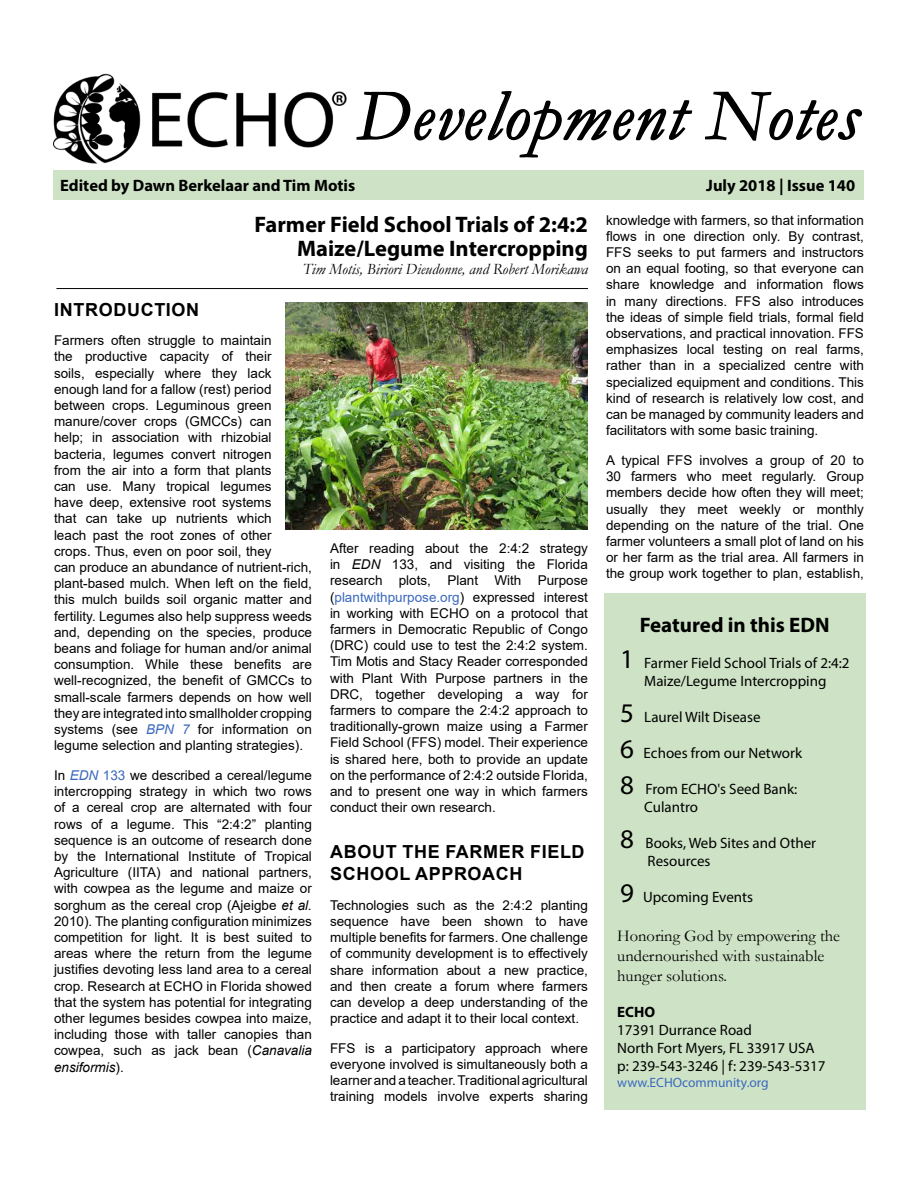
<style>
.page{position:relative;width:918px;height:1188px;background:#fff}
.page>*{position:absolute;margin:0;border:0;box-sizing:border-box;transform-origin:0 0}
.t1{font:italic 72px "Garamond";letter-spacing:.02em;color:#000}
.First_Article_Title{font:700 22.5px/24px "Myriad Pro";color:#000;text-align:right}
.t2{font:700 21px "Myriad Pro";color:#000}
.Heading_3{font:700 18px/21.6px "Arial";letter-spacing:.035em;color:#000}
.t3{font:16.5px/19.8px "Garamond";color:#000}
.t4{font:700 16.5px "Myriad Pro";color:#000}
.First_Article_Title-2{font:italic 15.75px "Garamond";color:#000}
.article_titles_under{font:15px/18px "Myriad Pro";color:#000;text-align:center}
.t5{font:700 15px "Myriad Pro";color:#000}
.Body_Text_1{font:13.5px/16.2px "Arial";color:#000;text-align:justify}
.t6{font:13.5px "Myriad Pro";color:#3a68be}
.s1{font-style:italic;color:#3a68be}
.s2{color:#3a68be}
.s3{font-style:italic}
.s4{font-size:27px}
</style>
<div class="page">
<img style="left:53px;top:73px;width:294px;height:91px">
<svg style="left:356px;top:91px;width:337px;height:67px"></svg>
<svg style="left:705px;top:91px;width:157px;height:50px"></svg>
<hr style="left:56px;top:288px;width:532px;height:1px;background:#000">
<div style="left:53px;top:170px;width:811px;height:30px;background:#cee3c6"></div>
<div style="left:604px;top:593px;width:262px;height:517px;background:#cee3c6"></div>
<img style="left:285px;top:302px;width:303px;height:228px">
<p class="t1" style="left:356px;top:67px;width:504px">Development Notes</p>
<p class="t4" style="left:60px;top:175px;width:297px">Edited by Dawn Berkelaar and Tim Motis</p>
<p class="t4" style="left:706px;top:175px;width:150px">July 2018 | Issue 140</p>
<p class="First_Article_Title" style="left:255px;top:211px;width:335px">Farmer Field School Trials of 2:4:2<br>Maize/Legume Intercropping</p>
<p class="First_Article_Title-2" style="left:303px;top:259px;width:287px">Tim Motis, Biriori Dieudonne, and Robert Morikawa</p>
<p class="Heading_3" style="left:54px;top:299px;width:146px">INTRODUCTION</p>
<p class="Body_Text_1" style="left:54px;top:332px;width:259px;text-align:left">Farmers often struggle to maintain<br>the productive capacity of their<br>soils, especially where they lack enough land for a fallow (rest) period between crops. Leguminous green manure/cover crops (GMCCs) can<br>help; in association with rhizobial bacteria, legumes convert nitrogen<br>from the air into a form that plants<br>can use. Many tropical legumes<br>have deep, extensive root systems<br>that can take up nutrients which<br>leach past the root zones of other<br>crops. Thus, even on poor soil, they<br>can produce an abundance of nutrient-rich, plant-based mulch. When left on the field, this mulch builds soil organic matter and fertility. Legumes also help suppress weeds and, depending on the species, produce beans and foliage for human and/or animal consumption. While these benefits are well-recognized, the benefit of GMCCs to small-scale farmers depends on how well they are integrated into smallholder cropping systems (see <span class="s1">BPN 7</span> for information on legume selection and planting strategies).</p>
<p class="Body_Text_1" style="left:54px;top:767px;width:260px">In <span class="s1">EDN</span> <span class="s2">133</span> we described a cereal/legume intercropping strategy in which two rows of a cereal crop are alternated with four rows of a legume. This “2:4:2” planting sequence is an outcome of research done by the International Institute of Tropical Agriculture (IITA) and national partners, with cowpea as the legume and maize or sorghum as the cereal crop (Ajeigbe <span class="s3">et al.<br></span>2010). The planting configuration minimizes competition for light. It is best suited to areas where the return from the legume justifies devoting less land area to a cereal crop. Research at ECHO in Florida showed that the system has potential for integrating other legumes besides cowpea into maize, including those with taller canopies than cowpea, such as jack bean (<span class="s3">Canavalia ensiformis</span>).</p>
<p class="Body_Text_1" style="left:330px;top:540px;width:260px">After reading about the 2:4:2 strategy in <span class="s3">EDN</span> 133, and visiting the Florida research plots, Plant With Purpose (<span class="s2">plantwithpurpose.org</span>) expressed interest in working with ECHO on a protocol that farmers in Democratic Republic of Congo (DRC) could use to test the 2:4:2 system.<br>Tim Motis and Stacy Reader corresponded with Plant With Purpose partners in the DRC, together developing a way for farmers to compare the 2:4:2 approach to traditionally-grown maize using a Farmer Field School (FFS) model. Their experience is shared here, both to provide an update on the performance of 2:4:2 outside Florida, and to present one way in which farmers conduct their own research.</p>
<p class="Heading_3" style="left:330px;top:842px;width:256px">ABOUT THE FARMER FIELD<br>SCHOOL APPROACH</p>
<p class="Body_Text_1" style="left:330px;top:897px;width:259px">Technologies such as the 2:4:2 planting sequence have been shown to have multiple benefits for farmers. One challenge of community development is to effectively share information about a new practice, and then create a forum where farmers can develop a deep understanding of the practice and adapt it to their local context.</p>
<p class="Body_Text_1" style="left:330px;top:1040px;width:259px">FFS is a participatory approach where everyone involved is simultaneously both a learner and a teacher. Traditional agricultural training models involve experts sharing</p>
<p class="Body_Text_1" style="left:606px;top:212px;width:260px">knowledge with farmers, so that information flows in one direction only. By contrast, FFS seeks to put farmers and instructors on an equal footing, so that everyone can share knowledge and information flows in many directions. FFS also introduces the ideas of simple field trials, formal field observations, and practical innovation. FFS emphasizes local testing on real farms, rather than in a specialized centre with specialized equipment and conditions. This kind of research is relatively low cost, and can be managed by community leaders and facilitators with some basic training.</p>
<p class="Body_Text_1" style="left:606px;top:452px;width:260px">A typical FFS involves a group of 20 to 30 farmers who meet regularly. Group members decide how often they will meet; usually they meet weekly or monthly depending on the nature of the trial. One farmer volunteers a small plot of land on his or her farm as the trial area. All farmers in the group work together to plan, establish,</p>
<p class="t2" style="left:640px;top:611px;width:191px">Featured in this EDN</p>
<p class="article_titles_under" style="left:620px;top:653px;width:231px"><span class="s4">1</span> Farmer Field School Trials of 2:4:2<br>Maize/Legume Intercropping</p>
<p class="article_titles_under" style="left:620px;top:707px;width:142px"><span class="s4">5</span> Laurel Wilt Disease</p>
<p class="article_titles_under" style="left:620px;top:743px;width:183px"><span class="s4">6</span> Echoes from our Network</p>
<p class="article_titles_under" style="left:644px;top:779px;width:155px;text-align:left;text-indent:-24px"><span class="s4">8</span> From ECHO's Seed Bank:<br>Culantro</p>
<p class="article_titles_under" style="left:620px;top:833px;width:197px"><span class="s4">8</span> Books, Web Sites and Other</p>
<p class="article_titles_under" style="left:648px;top:851px;width:64px">Resources</p>
<p class="article_titles_under" style="left:620px;top:887px;width:134px"><span class="s4">9</span> Upcoming Events</p>
<p class="t3" style="left:617px;top:926px;width:224px">Honoring God by empowering the undernourished with sustainable hunger solutions.</p>
<p class="t5" style="left:617px;top:1002px;width:40px">ECHO</p>
<p class="article_titles_under" style="left:617px;top:1020px;width:136px">17391 Durrance Road</p>
<p class="article_titles_under" style="left:617px;top:1038px;width:199px">North Fort Myers, FL 33917 USA</p>
<p class="article_titles_under" style="left:617px;top:1056px;width:210px">p: 239-543-3246 | f: 239-543-5317</p>
<p class="t6" style="left:617px;top:1074px;width:153px">www.ECHOcommunity.org</p>
</div>
